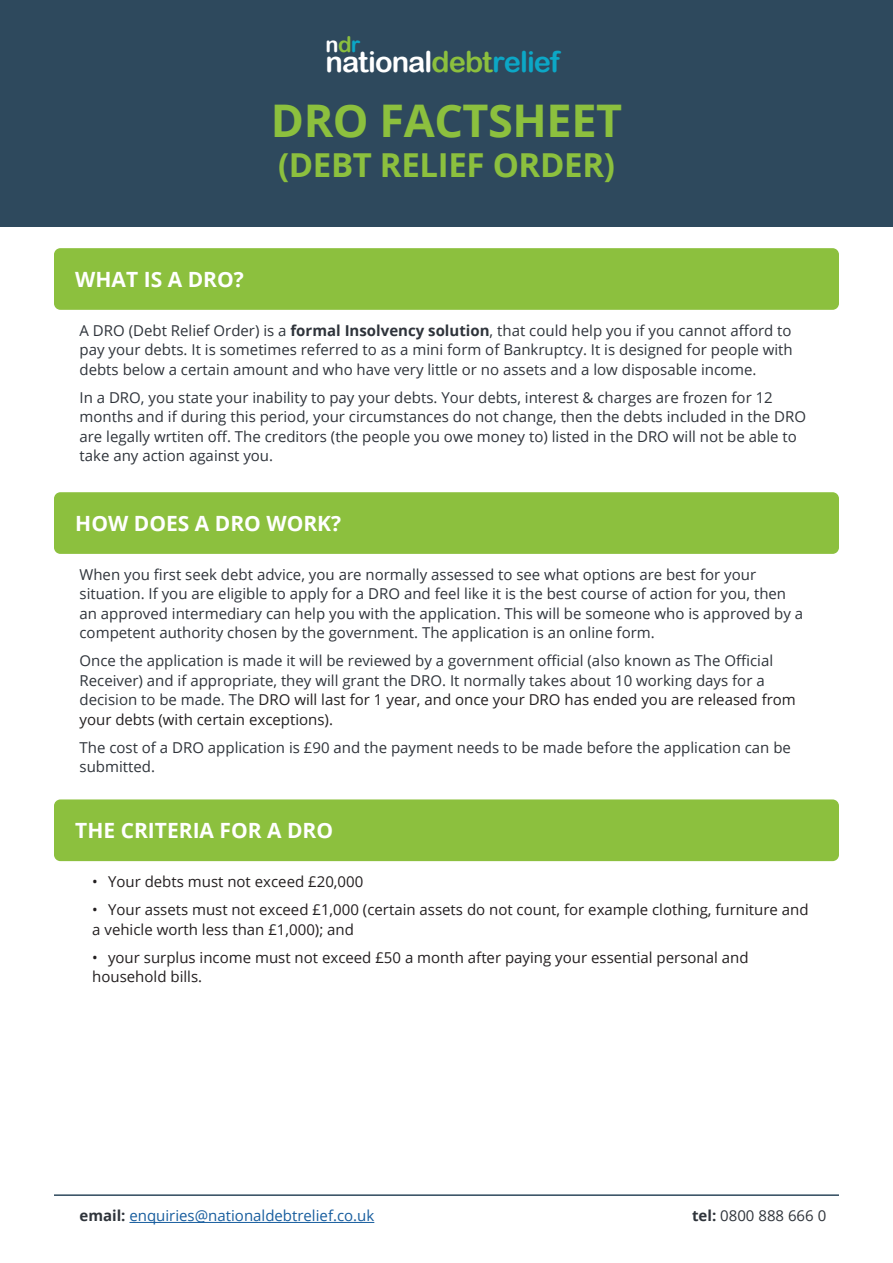
<style>
.page{position:relative;width:893px;height:1263px;background:#fff}
.page>*{position:absolute;margin:0;border:0;box-sizing:border-box;transform-origin:0 0}
.t1{font:700 45px "Open Sans";letter-spacing:-.01em;color:#8cc03e}
.t2{font:700 33px "Open Sans";letter-spacing:-.01em;color:#8cc03e}
.t3{font:29.1px "Arial Rounded MT Bold";letter-spacing:-.03em;color:#fff}
.t4{font:21.75px "Arial Rounded MT Bold";color:#fff}
.Text_Headings{font:700 21px "Open Sans";color:#fff}
.Text_Headings-2{font:15px/19.5px "Open Sans";color:#2f343b}
.Main_Text{font:15px/19.5px "Open Sans";color:#2f343b;text-align:justify}
.t5{font:15px/19.5px "Open Sans";color:#231f20}
.Main_Text-2{font:15px "Open Sans";color:#175d9e}
.s1{color:#8cc03e}
.s2{color:#0ca7c6}
.s3{font-weight:700}
.s4{color:#231f20}
.s5{font-weight:700;color:#2f343b}
</style>
<div class="page">
<div style="left:0;top:0;width:893px;height:226px;background:#2e495d"></div>
<div style="left:54px;top:248px;width:785px;height:62px;background:#8cc03e;border-radius:6px"></div>
<div style="left:54px;top:492px;width:785px;height:62px;background:#8cc03e;border-radius:6px"></div>
<hr style="left:129px;top:1222px;width:245px;height:1px;background:#175d9e">
<hr style="left:54px;top:1194px;width:785px;height:2px;background:#2e495d">
<div style="left:54px;top:799px;width:785px;height:62px;background:#8cc03e;border-radius:6px"></div>
<p class="t4" style="left:325px;top:31px;width:37px">n<span class="s1">d</span><span class="s2">r</span></p>
<p class="t3" style="left:325px;top:44px;width:236px">national<span class="s1">debt</span><span class="s2">relief</span></p>
<p class="t1" style="left:271px;top:89px;width:353px">DRO FACTSHEET</p>
<p class="t2" style="left:278px;top:142px;width:338px">(DEBT RELIEF ORDER)</p>
<p class="Text_Headings" style="left:75px;top:264px;width:170px">WHAT IS A DRO?</p>
<p class="Main_Text" style="left:80px;top:320px;width:715px">A DRO (Debt Relief Order) is a <span class="s3">formal Insolvency solution</span>, that could help you if you cannot afford to pay your debts. It is sometimes referred to as a mini form of Bankruptcy. It is designed for people with debts below a certain amount and who have very little or no assets and a low disposable income.</p>
<p class="Main_Text" style="left:80px;top:387px;width:728px;text-align:left">In a DRO, you state your inability to pay your debts. Your debts, interest &amp; charges are frozen for 12 months and if during this period, your circumstances do not change, then the debts included in the DRO are legally wrtiten off. The creditors (the people you owe money to) listed in the DRO will not be able to take any action against you.</p>
<p class="Text_Headings" style="left:75px;top:508px;width:267px">HOW DOES A DRO WORK?</p>
<p class="Text_Headings-2" style="left:80px;top:564px;width:725px">When you first seek debt advice, you are normally assessed to see what options are best for your situation. If you are eligible to apply for a DRO and feel like it is the best course of action for you, then an approved intermediary can help you with the application. This will be someone who is approved by a competent authority chosen by the government. The application is an online form.</p>
<p class="Text_Headings-2" style="left:80px;top:651px;width:718px">Once the application is made it will be reviewed by a government official (also known as The Official Receiver) and if appropriate, they will grant the DRO. It normally takes about 10 working days for a decision to be made. The <span class="s4">DRO will last for 1 year, and once your DRO has ended you are released from your debts (with certain exceptions).</span></p>
<p class="Text_Headings-2" style="left:80px;top:737px;width:713px">The cost of a DRO application is £90 and the payment needs to be made before the application can be submitted.</p>
<p class="Text_Headings" style="left:75px;top:816px;width:259px">THE CRITERIA FOR A DRO</p>
<p class="t5" style="left:92px;top:871px;width:273px">• Your debts must not exceed £20,000</p>
<p class="t5" style="left:92px;top:899px;width:718px">• Your assets must not exceed £1,000 (certain assets do not count, for example clothing, furniture and a vehicle worth less than £1,000); and</p>
<p class="t5" style="left:92px;top:947px;width:658px">• your surplus income must not exceed £50 a month after paying your essential personal and household bills.</p>
<p class="Main_Text-2" style="left:80px;top:1205px;width:296px"><span class="s5">email:</span> enquiries@nationaldebtrelief.co.uk</p>
<p class="Main_Text" style="left:692px;top:1206px;width:136px"><span class="s3">tel:</span> 0800 888 666 0</p>
</div>
